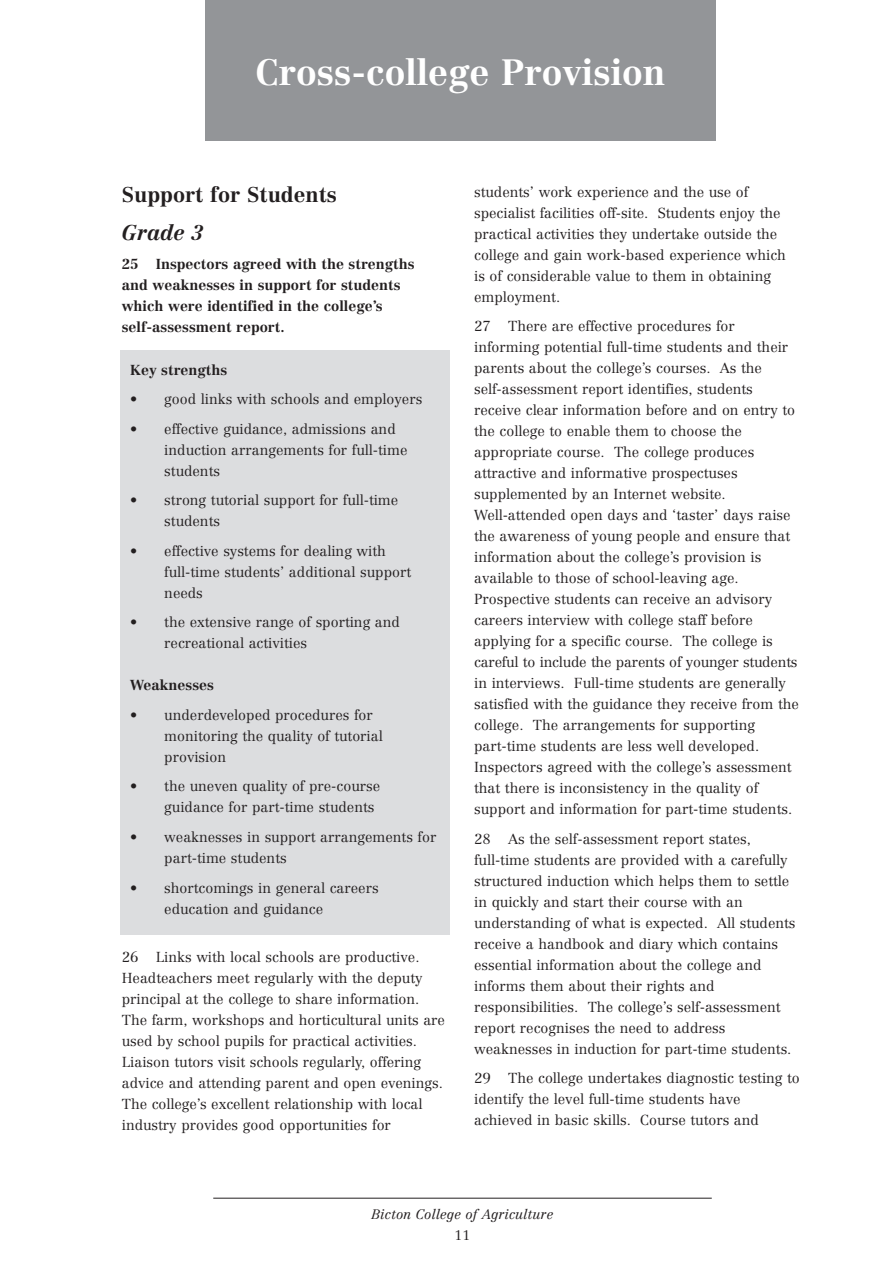
<style>
.page{position:relative;width:893px;height:1262px;background:#fff}
.page>*{position:absolute;margin:0;border:0;box-sizing:border-box;transform-origin:0 0}
.t1{font:700 36px "Centennial";color:#fff}
.t2{font:700 21px "Centennial";color:#231f20}
.t3{font:italic 700 21px "Centennial";color:#231f20}
.t4{font:300 14.25px/21px "Centennial";color:#231f20}
.t5{font:700 14.25px/21px "Centennial";color:#231f20}
.t6{font:italic 300 13.5px "Centennial";color:#231f20}
.t7{font:300 13.5px "Centennial";color:#231f20}
</style>
<div class="page">
<div style="left:120px;top:351px;width:330px;height:583px;background:#dcdddf"></div>
<div style="left:205px;top:0;width:510px;height:141px;background:#939598"></div>
<hr style="left:213px;top:1197px;width:498px;height:1px;background:#231f20">
<h1 class="t1" style="left:255px;top:58px;width:411px">Cross-college Provision</h1>
<h2 class="t2" style="left:122px;top:186px;width:217px">Support for Students</h2>
<h2 class="t3" style="left:122px;top:224px;width:84px">Grade 3</h2>
<p class="t5" style="left:122px;top:255px;width:294px">25 Inspectors agreed with the strengths and weaknesses in support for students which were identified in the college’s self-assessment report.</p>
<p class="t5" style="left:130px;top:360px;width:98px">Key strengths</p>
<p class="t4" style="left:130px;top:389px;width:293px">• good links with schools and employers</p>
<p class="t4" style="left:164px;top:419px;width:244px;text-indent:-34px">• effective guidance, admissions and induction arrangements for full-time students</p>
<p class="t4" style="left:164px;top:490px;width:235px;text-indent:-34px">• strong tutorial support for full-time students</p>
<p class="t4" style="left:164px;top:541px;width:248px;text-indent:-34px">• effective systems for dealing with full-time students’ additional support needs</p>
<p class="t4" style="left:164px;top:613px;width:237px;text-indent:-34px">• the extensive range of sporting and recreational activities</p>
<p class="t5" style="left:130px;top:676px;width:85px">Weaknesses</p>
<p class="t4" style="left:164px;top:705px;width:220px;text-indent:-34px">• underdeveloped procedures for monitoring the quality of tutorial provision</p>
<p class="t4" style="left:164px;top:777px;width:217px;text-indent:-34px">• the uneven quality of pre-course guidance for part-time students</p>
<p class="t4" style="left:164px;top:827px;width:273px;text-indent:-34px">• weaknesses in support arrangements for part-time students</p>
<p class="t4" style="left:164px;top:878px;width:216px;text-indent:-34px">• shortcomings in general careers education and guidance</p>
<p class="t4" style="left:122px;top:947px;width:325px">26 Links with local schools are productive.<br>Headteachers meet regularly with the deputy principal at the college to share information.<br>The farm, workshops and horticultural units are used by school pupils for practical activities.<br>Liaison tutors visit schools regularly, offering advice and attending parent and open evenings.<br>The college’s excellent relationship with local industry provides good opportunities for</p>
<p class="t4" style="left:474px;top:182px;width:313px">students’ work experience and the use of specialist facilities off-site. Students enjoy the practical activities they undertake outside the college and gain work-based experience which is of considerable value to them in obtaining employment.</p>
<p class="t4" style="left:474px;top:317px;width:326px">27 There are effective procedures for informing potential full-time students and their parents about the college’s courses. As the self-assessment report identifies, students receive clear information before and on entry to the college to enable them to choose the appropriate course. The college produces attractive and informative prospectuses supplemented by an Internet website.<br>Well-attended open days and ‘taster’ days raise the awareness of young people and ensure that information about the college’s provision is available to those of school-leaving age.<br>Prospective students can receive an advisory careers interview with college staff before applying for a specific course. The college is careful to include the parents of younger students in interviews. Full-time students are generally satisfied with the guidance they receive from the college. The arrangements for supporting part-time students are less well developed.<br>Inspectors agreed with the college’s assessment that there is inconsistency in the quality of support and information for part-time students.</p>
<p class="t4" style="left:474px;top:829px;width:323px">28 As the self-assessment report states, full-time students are provided with a carefully structured induction which helps them to settle in quickly and start their course with an understanding of what is expected. All students receive a handbook and diary which contains essential information about the college and informs them about their rights and responsibilities. The college’s self-assessment report recognises the need to address weaknesses in induction for part-time students.</p>
<p class="t4" style="left:474px;top:1069px;width:327px">29 The college undertakes diagnostic testing to identify the level full-time students have achieved in basic skills. Course tutors and</p>
<p class="t6" style="left:371px;top:1209px;width:183px">Bicton College of Agriculture</p>
<p class="t7" style="left:454px;top:1230px;width:17px">11</p>
</div>
